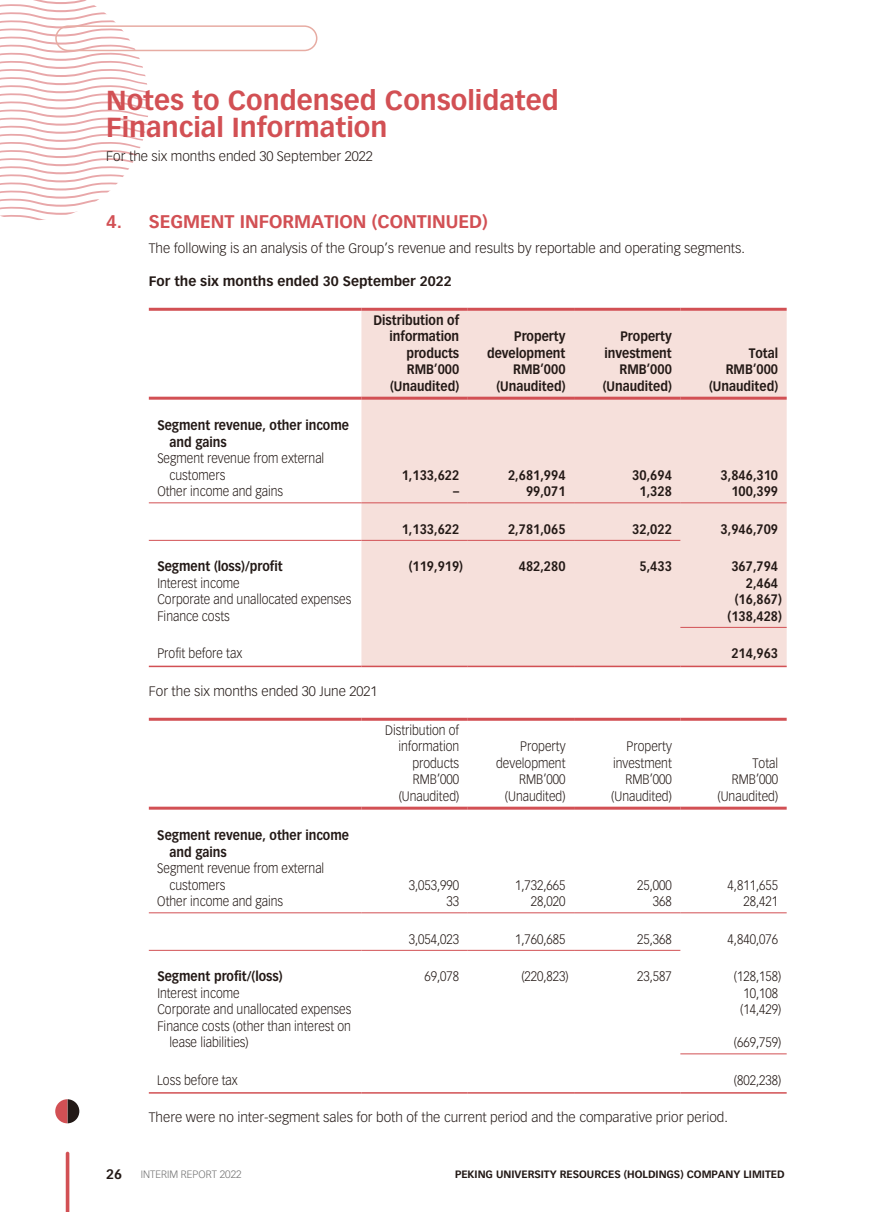
<style>
.page{position:relative;width:893px;height:1212px;background:#fff}
.page>*{position:absolute;margin:0;border:0;box-sizing:border-box;transform-origin:0 0}
.t1{font:700 27px/27px "Vectora LT Std";color:#d25054}
.t2{font:700 18px "Vectora LT Std";color:#d25054}
.t3{font:300 13.5px/16.5px "Vectora LT Std";color:#231916;scale:.9 1}
.t4{font:700 13.5px/16.5px "Vectora LT Std";color:#231916;text-align:right;scale:.9 1}
.t5{font:300 13.5px "Vectora LT Std";color:#231916}
.t6{font:700 13.5px "Vectora LT Std";color:#231916}
.t7{font:700 10.5px "Vectora LT Std";color:#231916}
.t8{font:300 10.5px "Vectora LT Std";color:#727272}
</style>
<div class="page">
<svg style="left:55px;top:1099px;width:24px;height:24px"></svg>
<svg style="left:66px;top:1152px;width:3px;height:60px"></svg>
<svg style="left:0;top:0;width:149px;height:220px"></svg>
<div style="left:55px;top:25px;width:262px;height:26px;border:2px solid #e7aca3;border-radius:12px"></div>
<div style="left:361px;top:311px;width:426px;height:355px;background:#f6e0db"></div>
<hr style="left:149px;top:308px;width:212px;height:3px;background:#d25054">
<hr style="left:361px;top:308px;width:107px;height:3px;background:#d25054">
<hr style="left:468px;top:308px;width:106px;height:3px;background:#d25054">
<hr style="left:574px;top:308px;width:106px;height:3px;background:#d25054">
<hr style="left:680px;top:308px;width:107px;height:3px;background:#d25054">
<hr style="left:149px;top:397px;width:212px;height:3px;background:#d25054">
<hr style="left:361px;top:397px;width:107px;height:3px;background:#d25054">
<hr style="left:468px;top:397px;width:106px;height:3px;background:#d25054">
<hr style="left:574px;top:397px;width:106px;height:3px;background:#d25054">
<hr style="left:680px;top:397px;width:107px;height:3px;background:#d25054">
<hr style="left:149px;top:502px;width:212px;height:1px;background:#d25054">
<hr style="left:361px;top:502px;width:107px;height:1px;background:#d25054">
<hr style="left:468px;top:502px;width:106px;height:1px;background:#d25054">
<hr style="left:574px;top:502px;width:106px;height:1px;background:#d25054">
<hr style="left:680px;top:502px;width:107px;height:1px;background:#d25054">
<hr style="left:149px;top:540px;width:212px;height:1px;background:#d25054">
<hr style="left:361px;top:540px;width:107px;height:1px;background:#d25054">
<hr style="left:468px;top:540px;width:106px;height:1px;background:#d25054">
<hr style="left:574px;top:540px;width:106px;height:1px;background:#d25054">
<hr style="left:680px;top:627px;width:107px;height:1px;background:#d25054">
<hr style="left:149px;top:666px;width:212px;height:1px;background:#d25054">
<hr style="left:361px;top:666px;width:107px;height:1px;background:#d25054">
<hr style="left:468px;top:666px;width:106px;height:1px;background:#d25054">
<hr style="left:574px;top:666px;width:106px;height:1px;background:#d25054">
<hr style="left:680px;top:666px;width:107px;height:1px;background:#d25054">
<hr style="left:149px;top:718px;width:212px;height:3px;background:#d25054">
<hr style="left:361px;top:718px;width:107px;height:3px;background:#d25054">
<hr style="left:468px;top:718px;width:106px;height:3px;background:#d25054">
<hr style="left:574px;top:718px;width:106px;height:3px;background:#d25054">
<hr style="left:680px;top:718px;width:107px;height:3px;background:#d25054">
<hr style="left:149px;top:807px;width:212px;height:3px;background:#d25054">
<hr style="left:361px;top:807px;width:107px;height:3px;background:#d25054">
<hr style="left:468px;top:807px;width:106px;height:3px;background:#d25054">
<hr style="left:574px;top:807px;width:106px;height:3px;background:#d25054">
<hr style="left:680px;top:807px;width:107px;height:3px;background:#d25054">
<hr style="left:149px;top:912px;width:212px;height:1px;background:#d25054">
<hr style="left:361px;top:912px;width:107px;height:1px;background:#d25054">
<hr style="left:468px;top:912px;width:106px;height:1px;background:#d25054">
<hr style="left:574px;top:912px;width:106px;height:1px;background:#d25054">
<hr style="left:680px;top:912px;width:107px;height:1px;background:#d25054">
<hr style="left:149px;top:950px;width:212px;height:1px;background:#d25054">
<hr style="left:361px;top:950px;width:107px;height:1px;background:#d25054">
<hr style="left:468px;top:950px;width:106px;height:1px;background:#d25054">
<hr style="left:574px;top:950px;width:106px;height:1px;background:#d25054">
<hr style="left:680px;top:1053px;width:107px;height:1px;background:#d25054">
<hr style="left:149px;top:1092px;width:212px;height:1px;background:#d25054">
<hr style="left:361px;top:1092px;width:107px;height:1px;background:#d25054">
<hr style="left:468px;top:1092px;width:106px;height:1px;background:#d25054">
<hr style="left:574px;top:1092px;width:106px;height:1px;background:#d25054">
<hr style="left:680px;top:1092px;width:107px;height:1px;background:#d25054">
<h1 class="t1" style="left:106px;top:86px;width:454px">Notes to Condensed Consolidated<br>Financial Information</h1>
<p class="t5" style="left:106px;top:148px;width:268px">For the six months ended 30 September 2022</p>
<h2 class="t2" style="left:106px;top:210px;width:383px">4. SEGMENT INFORMATION (CONTINUED)</h2>
<p class="t5" style="left:149px;top:240px;width:598px">The following is an analysis of the Group’s revenue and results by reportable and operating segments.</p>
<p class="t6" style="left:149px;top:273px;width:304px">For the six months ended 30 September 2022</p>
<p class="t4" style="left:373px;top:312px;width:97px">Distribution of information products</p>
<p class="t4" style="left:487px;top:328px;width:89px">Property development</p>
<p class="t4" style="left:604px;top:328px;width:76px">Property investment</p>
<p class="t4" style="left:749px;top:345px;width:34px">Total</p>
<p class="t4" style="left:169px;top:417px;width:201px;text-align:left;text-indent:-12px">Segment revenue, other income and gains</p>
<p class="t3" style="left:169px;top:450px;width:174px;text-indent:-12px">Segment revenue from external customers</p>
<p class="t4" style="left:407px;top:361px;width:60px">RMB’000</p>
<p class="t4" style="left:513px;top:361px;width:60px">RMB’000</p>
<p class="t4" style="left:619px;top:361px;width:60px">RMB’000</p>
<p class="t4" style="left:726px;top:361px;width:60px">RMB’000</p>
<p class="t4" style="left:390px;top:378px;width:78px">(Unaudited)</p>
<p class="t4" style="left:496px;top:378px;width:78px">(Unaudited)</p>
<p class="t4" style="left:603px;top:378px;width:78px">(Unaudited)</p>
<p class="t4" style="left:709px;top:378px;width:78px">(Unaudited)</p>
<p class="t4" style="left:402px;top:467px;width:65px">1,133,622</p>
<p class="t4" style="left:508px;top:467px;width:65px">2,681,994</p>
<p class="t4" style="left:632px;top:467px;width:45px">30,694</p>
<p class="t4" style="left:721px;top:467px;width:65px">3,846,310</p>
<p class="t3" style="left:157px;top:483px;width:141px">Other income and gains</p>
<p class="t4" style="left:453px;top:483px;width:8px">–</p>
<p class="t4" style="left:526px;top:483px;width:45px">99,071</p>
<p class="t4" style="left:639px;top:483px;width:37px">1,328</p>
<p class="t4" style="left:731px;top:483px;width:53px">100,399</p>
<p class="t4" style="left:402px;top:521px;width:65px">1,133,622</p>
<p class="t4" style="left:508px;top:521px;width:65px">2,781,065</p>
<p class="t4" style="left:632px;top:521px;width:45px">32,022</p>
<p class="t4" style="left:721px;top:521px;width:65px">3,946,709</p>
<p class="t4" style="left:157px;top:558px;width:141px">Segment (loss)/profit</p>
<p class="t4" style="left:409px;top:558px;width:62px">(119,919)</p>
<p class="t4" style="left:519px;top:558px;width:53px">482,280</p>
<p class="t4" style="left:639px;top:558px;width:37px">5,433</p>
<p class="t4" style="left:731px;top:558px;width:53px">367,794</p>
<p class="t3" style="left:157px;top:575px;width:93px">Interest income</p>
<p class="t4" style="left:746px;top:575px;width:37px">2,464</p>
<p class="t3" style="left:157px;top:591px;width:217px">Corporate and unallocated expenses</p>
<p class="t4" style="left:735px;top:591px;width:54px">(16,867)</p>
<p class="t3" style="left:157px;top:608px;width:82px">Finance costs</p>
<p class="t4" style="left:728px;top:608px;width:62px">(138,428)</p>
<p class="t3" style="left:157px;top:646px;width:96px">Profit before tax</p>
<p class="t4" style="left:731px;top:645px;width:53px">214,963</p>
<p class="t5" style="left:149px;top:683px;width:230px">For the six months ended 30 June 2021</p>
<p class="t3" style="left:385px;top:722px;width:84px;text-align:right">Distribution of information products</p>
<p class="t3" style="left:496px;top:738px;width:79px;text-align:right">Property development</p>
<p class="t3" style="left:613px;top:738px;width:67px;text-align:right">Property investment</p>
<p class="t3" style="left:752px;top:755px;width:30px">Total</p>
<p class="t4" style="left:169px;top:827px;width:201px;text-align:left;text-indent:-12px">Segment revenue, other income and gains</p>
<p class="t3" style="left:169px;top:860px;width:174px;text-indent:-12px">Segment revenue from external customers</p>
<p class="t3" style="left:413px;top:771px;width:53px">RMB’000</p>
<p class="t3" style="left:519px;top:771px;width:53px">RMB’000</p>
<p class="t3" style="left:625px;top:771px;width:53px">RMB’000</p>
<p class="t3" style="left:732px;top:771px;width:53px">RMB’000</p>
<p class="t3" style="left:399px;top:788px;width:69px">(Unaudited)</p>
<p class="t3" style="left:505px;top:788px;width:69px">(Unaudited)</p>
<p class="t3" style="left:611px;top:788px;width:69px">(Unaudited)</p>
<p class="t3" style="left:718px;top:788px;width:69px">(Unaudited)</p>
<p class="t3" style="left:409px;top:877px;width:58px">3,053,990</p>
<p class="t3" style="left:515px;top:877px;width:58px">1,732,665</p>
<p class="t3" style="left:637px;top:877px;width:40px">25,000</p>
<p class="t3" style="left:728px;top:877px;width:58px">4,811,655</p>
<p class="t3" style="left:157px;top:893px;width:141px">Other income and gains</p>
<p class="t3" style="left:447px;top:893px;width:16px">33</p>
<p class="t3" style="left:531px;top:893px;width:40px">28,020</p>
<p class="t3" style="left:653px;top:893px;width:23px">368</p>
<p class="t3" style="left:743px;top:893px;width:40px">28,421</p>
<p class="t3" style="left:409px;top:931px;width:58px">3,054,023</p>
<p class="t3" style="left:515px;top:931px;width:58px">1,760,685</p>
<p class="t3" style="left:637px;top:931px;width:40px">25,368</p>
<p class="t3" style="left:728px;top:931px;width:58px">4,840,076</p>
<p class="t4" style="left:157px;top:968px;width:141px">Segment profit/(loss)</p>
<p class="t3" style="left:424px;top:968px;width:40px">69,078</p>
<p class="t3" style="left:521px;top:968px;width:54px">(220,823)</p>
<p class="t3" style="left:637px;top:968px;width:40px">23,587</p>
<p class="t3" style="left:734px;top:968px;width:54px">(128,158)</p>
<p class="t3" style="left:157px;top:985px;width:93px">Interest income</p>
<p class="t3" style="left:743px;top:985px;width:40px">10,108</p>
<p class="t3" style="left:157px;top:1001px;width:217px">Corporate and unallocated expenses</p>
<p class="t3" style="left:740px;top:1001px;width:47px">(14,429)</p>
<p class="t3" style="left:169px;top:1018px;width:203px;text-indent:-12px">Finance costs (other than interest on lease liabilities)</p>
<p class="t3" style="left:734px;top:1034px;width:54px">(669,759)</p>
<p class="t3" style="left:157px;top:1072px;width:91px">Loss before tax</p>
<p class="t3" style="left:734px;top:1072px;width:54px">(802,238)</p>
<p class="t5" style="left:149px;top:1109px;width:581px">There were no inter-segment sales for both of the current period and the comparative prior period.</p>
<p class="t6" style="left:106px;top:1166px;width:17px">26</p>
<p class="t8" style="left:141px;top:1168px;width:102px">INTERIM REPORT 2022</p>
<p class="t7" style="left:455px;top:1167px;width:331px">PEKING UNIVERSITY RESOURCES (HOLDINGS) COMPANY LIMITED</p>
</div>
